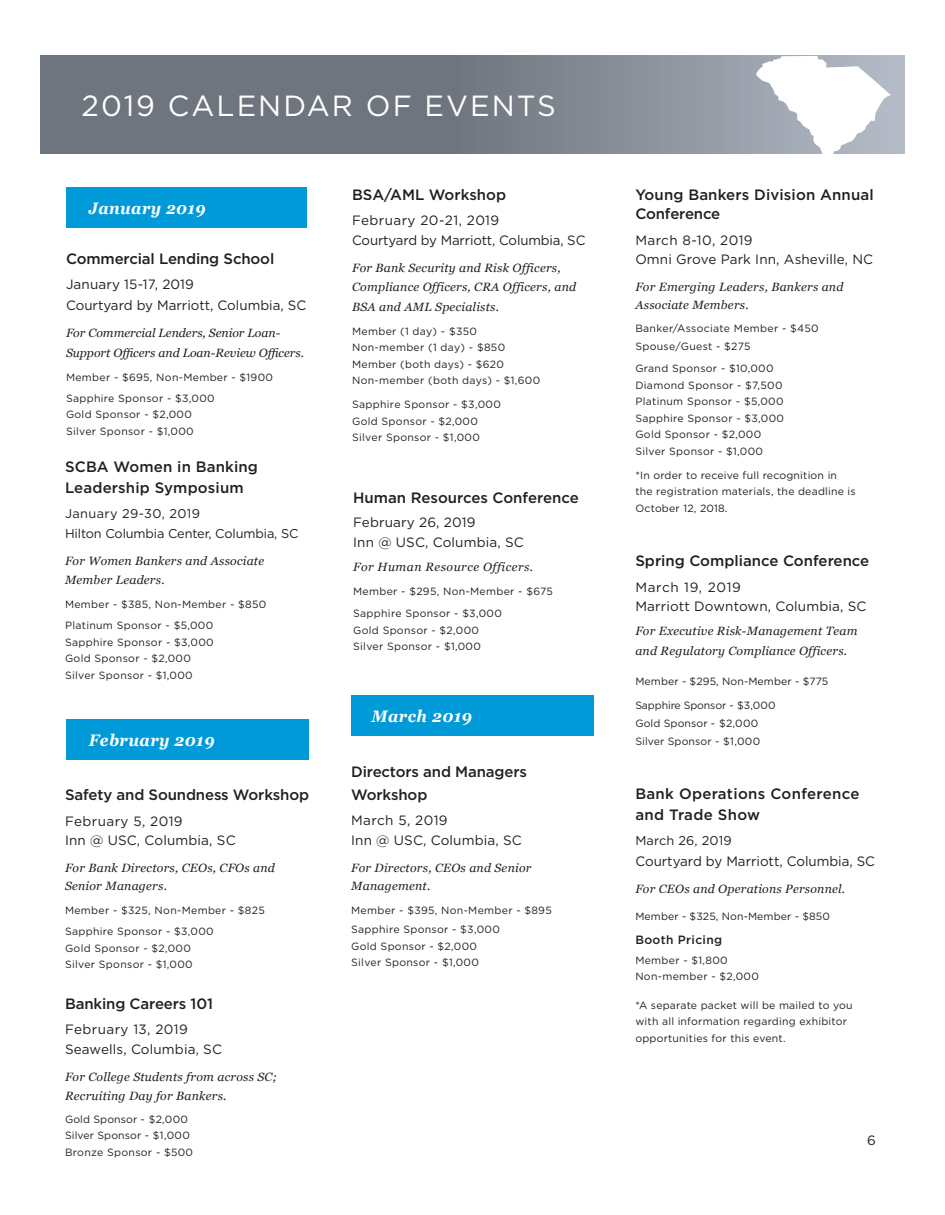
<style>
.page{position:relative;width:945px;height:1215px;background:#fff}
.page>*{position:absolute;margin:0;border:0;box-sizing:border-box;transform-origin:0 0}
.t1{font:29.1px "Gotham";letter-spacing:.07em;color:#fff}
.t2{font:italic 700 16.65px "Georgia";letter-spacing:.03em;color:#fff;scale:.94 1}
.t3{font:italic 700 16.5px "Georgia";letter-spacing:.03em;color:#fff;scale:.94 1}
.t4{font:500 15px/21px "Gotham";color:#231f20}
.t5{font:500 15px/21px "Gotham";letter-spacing:.02em;color:#231f20}
.t6{font:13.65px "Gotham";color:#231f20}
.t7{font:13.5px/19.5px "Gotham";letter-spacing:.01em;color:#231f20}
.t8{font:13.5px/19.5px "Gotham";letter-spacing:-.01em;color:#231f20}
.t9{font:12.75px/19.5px "Gotham";letter-spacing:-.01em;color:#231f20}
.t10{font:12.75px "Gotham";letter-spacing:.01em;color:#231f20}
.t11{font:italic 12px/19.5px "Georgia";letter-spacing:.02em;color:#231f20}
.t12{font:italic 12px/19.5px "Georgia";color:#231f20}
.t13{font:italic 12px "Georgia";letter-spacing:.04em;color:#231f20}
.t14{font:500 12px "Gotham";letter-spacing:.03em;color:#231f20}
.t15{font:10.5px/16.5px "Gotham";letter-spacing:.03em;color:#231f20}
.t16{font:10.5px "Gotham";letter-spacing:.01em;color:#231f20}
.t17{font:10.5px "Gotham";letter-spacing:-.01em;color:#231f20}
</style>
<div class="page">
<svg style="left:40px;top:56px;width:864px;height:97px;background:#797f89"></svg>
<svg style="left:756px;top:56px;width:136px;height:98px"></svg>
<div style="left:66px;top:719px;width:243px;height:41px;background:#009ad9"></div>
<div style="left:351px;top:695px;width:243px;height:41px;background:#009ad9"></div>
<div style="left:66px;top:188px;width:241px;height:40px;background:#009ad9"></div>
<p class="t1" style="left:82px;top:87px;width:476px">2019 CALENDAR OF EVENTS</p>
<p class="t3" style="left:89px;top:196px;width:126px">January 2019</p>
<p class="t4" style="left:66px;top:248px;width:210px">Commercial Lending School</p>
<p class="t7" style="left:66px;top:274px;width:242px;line-height:21px">January 15-17, 2019<br>Courtyard by Marriott, Columbia, SC</p>
<p class="t12" style="left:66px;top:323px;width:240px">For Commercial Lenders, Senior Loan-<br>Support Officers and Loan-Review Officers.</p>
<p class="t15" style="left:66px;top:366px;width:209px;line-height:21px">Member - $695, Non-Member - $1900<br>Sapphire Sponsor - $3,000</p>
<p class="t15" style="left:66px;top:406px;width:127px">Gold Sponsor - $2,000</p>
<p class="t15" style="left:66px;top:423px;width:129px">Silver Sponsor - $1,000</p>
<p class="t4" style="left:65px;top:456px;width:194px">SCBA Women in Banking<br>Leadership Symposium</p>
<p class="t9" style="left:65px;top:504px;width:235px">January 29-30, 2019<br>Hilton Columbia Center, Columbia, SC</p>
<p class="t11" style="left:65px;top:551px;width:201px">For Women Bankers and Associate<br>Member Leaders.</p>
<p class="t15" style="left:65px;top:594px;width:203px;line-height:21px">Member - $385, Non-Member - $850<br>Platinum Sponsor - $5,000</p>
<p class="t15" style="left:65px;top:634px;width:150px">Sapphire Sponsor - $3,000</p>
<p class="t15" style="left:65px;top:650px;width:127px">Gold Sponsor - $2,000</p>
<p class="t15" style="left:65px;top:667px;width:129px">Silver Sponsor - $1,000</p>
<p class="t2" style="left:89px;top:727px;width:135px">February 2019</p>
<p class="t4" style="left:65px;top:784px;width:246px">Safety and Soundness Workshop</p>
<p class="t7" style="left:65px;top:811px;width:172px">February 5, 2019<br>Inn @ USC, Columbia, SC</p>
<p class="t11" style="left:65px;top:859px;width:211px;line-height:18px">For Bank Directors, CEOs, CFOs and<br>Senior Managers.</p>
<p class="t15" style="left:65px;top:900px;width:201px;line-height:21px">Member - $325, Non-Member - $825<br>Sapphire Sponsor - $3,000</p>
<p class="t15" style="left:65px;top:940px;width:127px">Gold Sponsor - $2,000</p>
<p class="t15" style="left:65px;top:956px;width:129px">Silver Sponsor - $1,000</p>
<p class="t4" style="left:65px;top:993px;width:149px">Banking Careers 101</p>
<p class="t7" style="left:65px;top:1019px;width:159px">February 13, 2019<br>Seawells, Columbia, SC</p>
<p class="t11" style="left:65px;top:1066px;width:214px">For College Students from across SC;<br>Recruiting Day for Bankers.</p>
<p class="t16" style="left:65px;top:1112px;width:125px">Gold Sponsor - $2,000</p>
<p class="t16" style="left:65px;top:1129px;width:126px">Silver Sponsor - $1,000</p>
<p class="t15" style="left:65px;top:1144px;width:130px">Bronze Sponsor - $500</p>
<p class="t4" style="left:352px;top:184px;width:156px">BSA/AML Workshop</p>
<p class="t8" style="left:352px;top:211px;width:235px">February 20-21, 2019<br>Courtyard by Marriott, Columbia, SC</p>
<p class="t11" style="left:352px;top:257px;width:226px">For Bank Security and Risk Officers,<br>Compliance Officers, CRA Officers, and<br>BSA and AML Specialists.</p>
<p class="t15" style="left:352px;top:323px;width:155px">Member (1 day) - $350<br>Non-member (1 day) - $850</p>
<p class="t15" style="left:352px;top:356px;width:190px">Member (both days) - $620<br>Non-member (both days) - $1,600</p>
<p class="t15" style="left:352px;top:396px;width:150px">Sapphire Sponsor - $3,000</p>
<p class="t15" style="left:352px;top:413px;width:127px">Gold Sponsor - $2,000</p>
<p class="t15" style="left:352px;top:429px;width:129px">Silver Sponsor - $1,000</p>
<p class="t4" style="left:353px;top:487px;width:227px">Human Resources Conference</p>
<p class="t7" style="left:353px;top:513px;width:172px">February 26, 2019<br>Inn @ USC, Columbia, SC</p>
<p class="t13" style="left:353px;top:558px;width:182px">For Human Resource Officers.</p>
<p class="t15" style="left:353px;top:583px;width:201px">Member - $295, Non-Member - $675</p>
<p class="t15" style="left:353px;top:605px;width:150px">Sapphire Sponsor - $3,000</p>
<p class="t15" style="left:353px;top:622px;width:127px">Gold Sponsor - $2,000</p>
<p class="t15" style="left:353px;top:638px;width:129px">Silver Sponsor - $1,000</p>
<p class="t2" style="left:372px;top:704px;width:108px">March 2019</p>
<p class="t4" style="left:351px;top:761px;width:177px;line-height:22.5px">Directors and Managers<br>Workshop</p>
<p class="t7" style="left:351px;top:811px;width:172px">March 5, 2019<br>Inn @ USC, Columbia, SC</p>
<p class="t11" style="left:351px;top:858px;width:182px;line-height:18px">For Directors, CEOs and Senior<br>Management.</p>
<p class="t15" style="left:351px;top:902px;width:202px">Member - $395, Non-Member - $895</p>
<p class="t15" style="left:351px;top:921px;width:150px">Sapphire Sponsor - $3,000</p>
<p class="t15" style="left:351px;top:938px;width:127px">Gold Sponsor - $2,000</p>
<p class="t15" style="left:351px;top:954px;width:129px">Silver Sponsor - $1,000</p>
<p class="t4" style="left:635px;top:185px;width:240px;line-height:19.5px">Young Bankers Division Annual<br>Conference</p>
<p class="t7" style="left:635px;top:230px;width:239px">March 8-10, 2019<br>Omni Grove Park Inn, Asheville, NC</p>
<p class="t11" style="left:635px;top:278px;width:210px;line-height:18px">For Emerging Leaders, Bankers and<br>Associate Members.</p>
<p class="t15" style="left:635px;top:320px;width:185px">Banker/Associate Member - $450</p>
<p class="t15" style="left:635px;top:338px;width:117px">Spouse/Guest - $275</p>
<p class="t15" style="left:635px;top:360px;width:140px">Grand Sponsor - $10,000</p>
<p class="t15" style="left:635px;top:377px;width:150px">Diamond Sponsor - $7,500<br>Platinum Sponsor - $5,000</p>
<p class="t15" style="left:635px;top:410px;width:150px">Sapphire Sponsor - $3,000</p>
<p class="t15" style="left:635px;top:426px;width:127px">Gold Sponsor - $2,000</p>
<p class="t15" style="left:635px;top:443px;width:129px">Silver Sponsor - $1,000</p>
<p class="t15" style="left:635px;top:467px;width:222px">*In order to receive full recognition in the registration materials, the deadline is<br>October 12, 2018.</p>
<p class="t4" style="left:635px;top:550px;width:235px">Spring Compliance Conference</p>
<p class="t7" style="left:635px;top:577px;width:233px">March 19, 2019<br>Marriott Downtown, Columbia, SC</p>
<p class="t11" style="left:635px;top:621px;width:224px">For Executive Risk-Management Team and Regulatory Compliance Officers.</p>
<p class="t16" style="left:635px;top:674px;width:194px">Member - $295, Non-Member - $775</p>
<p class="t17" style="left:635px;top:698px;width:142px">Sapphire Sponsor - $3,000</p>
<p class="t16" style="left:635px;top:716px;width:125px">Gold Sponsor - $2,000</p>
<p class="t16" style="left:635px;top:734px;width:126px">Silver Sponsor - $1,000</p>
<p class="t5" style="left:635px;top:783px;width:226px">Bank Operations Conference and Trade Show</p>
<p class="t10" style="left:635px;top:833px;width:98px">March 26, 2019</p>
<p class="t6" style="left:635px;top:853px;width:241px">Courtyard by Marriott, Columbia, SC</p>
<p class="t11" style="left:635px;top:879px;width:211px">For CEOs and Operations Personnel.</p>
<p class="t16" style="left:635px;top:910px;width:196px">Member - $325, Non-Member - $850</p>
<p class="t14" style="left:635px;top:932px;width:88px">Booth Pricing</p>
<p class="t15" style="left:635px;top:952px;width:94px">Member - $1,800</p>
<p class="t15" style="left:635px;top:968px;width:125px">Non-member - $2,000</p>
<p class="t15" style="left:635px;top:997px;width:219px">*A separate packet will be mailed to you with all information regarding exhibitor opportunities for this event.</p>
<p class="t7" style="left:867px;top:1131px;width:10px">6</p>
</div>
